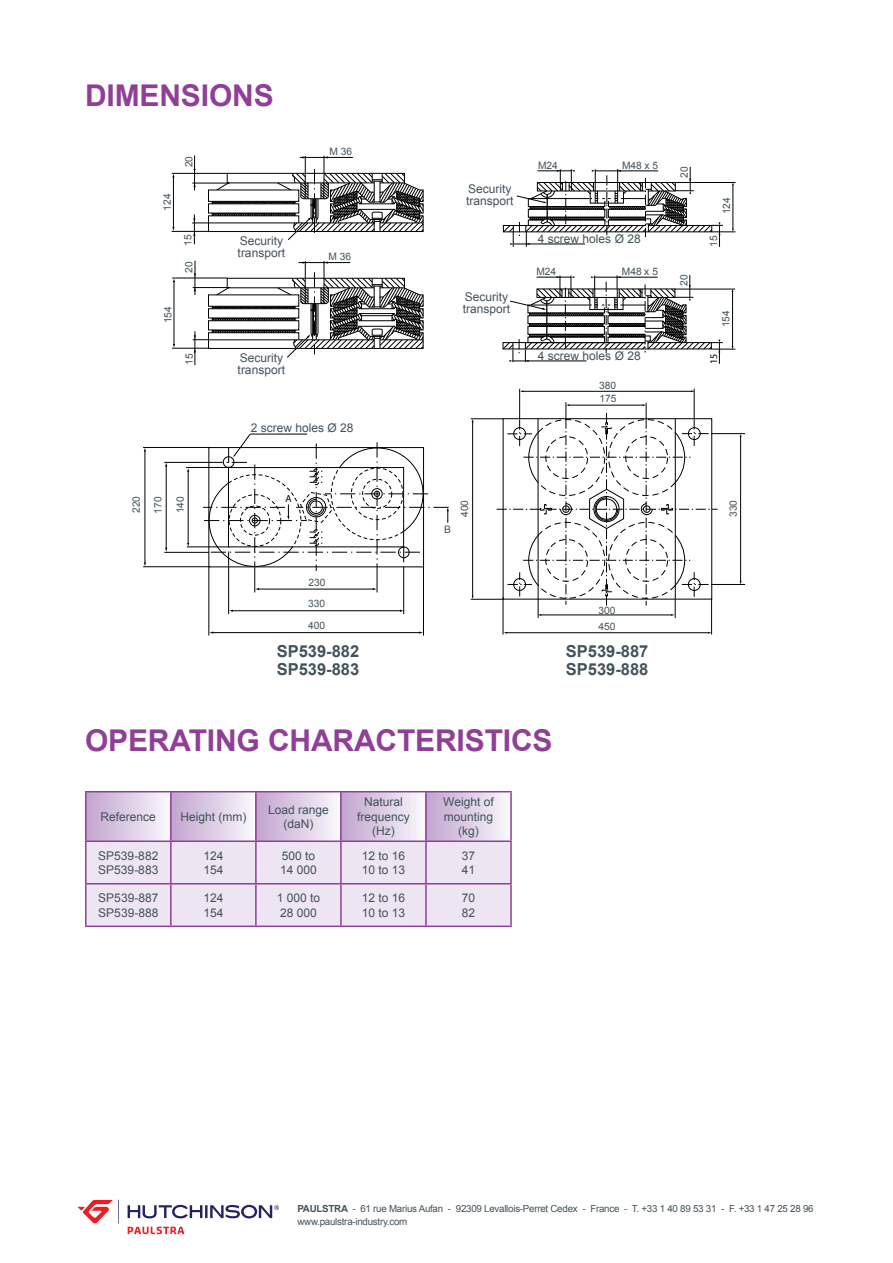
<style>
.page{position:relative;width:893px;height:1263px;background:#fff}
.page>*{position:absolute;margin:0;border:0;box-sizing:border-box;transform-origin:0 0}
.t1{font:700 30px "Arial";letter-spacing:-.005em;color:#903f98}
.t2{font:700 16.5px/18px "Arial";color:#43525a}
.t3{font:12px/14.4px "Arial";color:#43525a}
.t4{font:10.2px/13.6px "Arial";color:#43525a}
.t5{font:300 10.2px "Rockwell";color:#000}
.t6{font:9.75px/13.5px "Arial";letter-spacing:-.025em;color:#43525a}
.s1{font-weight:700}
</style>
<div class="page">
<svg style="left:128px;top:1226px;width:56px;height:8px"></svg>
<svg style="left:128px;top:1205px;width:151px;height:13px"></svg>
<svg style="left:78px;top:1200px;width:41px;height:24px"></svg>
<hr style="left:711px;top:584px;width:34px;height:1px;background:#000">
<hr style="left:712px;top:433px;width:33px;height:1px;background:#000">
<hr style="left:740px;top:436px;width:1px;height:146px;background:#000">
<svg style="left:497px;top:389px;width:220px;height:229px"></svg>
<hr style="left:503px;top:597px;width:1px;height:37px;background:#000">
<hr style="left:711px;top:599px;width:1px;height:35px;background:#000">
<hr style="left:506px;top:632px;width:203px;height:1px;background:#000">
<hr style="left:471px;top:418px;width:32px;height:1px;background:#000">
<hr style="left:471px;top:599px;width:32px;height:1px;background:#000">
<hr style="left:472px;top:421px;width:1px;height:175px;background:#000">
<svg style="left:502px;top:167px;width:233px;height:80px"></svg>
<svg style="left:502px;top:275px;width:233px;height:89px"></svg>
<hr style="left:164px;top:552px;width:45px;height:1px;background:#000">
<hr style="left:164px;top:462px;width:45px;height:1px;background:#000">
<hr style="left:403px;top:567px;width:1px;height:47px;background:#000">
<hr style="left:166px;top:466px;width:1px;height:83px;background:#000">
<hr style="left:186px;top:467px;width:43px;height:1px;background:#000">
<hr style="left:187px;top:547px;width:42px;height:1px;background:#000">
<hr style="left:188px;top:471px;width:1px;height:73px;background:#000">
<hr style="left:228px;top:567px;width:1px;height:47px;background:#000">
<hr style="left:232px;top:610px;width:169px;height:1px;background:#000">
<hr style="left:209px;top:566px;width:1px;height:70px;background:#000">
<hr style="left:423px;top:566px;width:1px;height:70px;background:#000">
<hr style="left:212px;top:632px;width:208px;height:1px;background:#000">
<hr style="left:143px;top:447px;width:67px;height:1px;background:#000">
<hr style="left:143px;top:566px;width:67px;height:1px;background:#000">
<hr style="left:145px;top:451px;width:1px;height:112px;background:#000">
<hr style="left:172px;top:348px;width:38px;height:1px;background:#000">
<hr style="left:172px;top:278px;width:55px;height:1px;background:#000">
<hr style="left:195px;top:331px;width:1px;height:34px;background:#000">
<hr style="left:174px;top:281px;width:1px;height:64px;background:#000">
<hr style="left:172px;top:231px;width:37px;height:1px;background:#000">
<hr style="left:172px;top:173px;width:55px;height:1px;background:#000">
<hr style="left:194px;top:214px;width:1px;height:30px;background:#000">
<hr style="left:194px;top:155px;width:1px;height:35px;background:#000">
<hr style="left:173px;top:177px;width:1px;height:51px;background:#000">
<svg style="left:193px;top:261px;width:231px;height:97px"></svg>
<svg style="left:192px;top:156px;width:232px;height:84px"></svg>
<svg style="left:203px;top:433px;width:246px;height:159px"></svg>
<div style="left:86px;top:792px;width:85px;height:49px;background:linear-gradient(to right,#c1a4ce,#faf9fc)"></div>
<div style="left:171px;top:792px;width:85px;height:49px;background:linear-gradient(to right,#c1a4ce,#faf9fc)"></div>
<div style="left:256px;top:792px;width:85px;height:49px;background:linear-gradient(to right,#c1a4ce,#faf9fc)"></div>
<div style="left:341px;top:792px;width:85px;height:49px;background:linear-gradient(to right,#c1a4ce,#faf9fc)"></div>
<div style="left:426px;top:792px;width:85px;height:49px;background:linear-gradient(to right,#c1a4ce,#faf9fc)"></div>
<div style="left:87px;top:842px;width:423px;height:83px;background:#ede5f2"></div>
<hr style="left:85px;top:791px;width:86px;height:1px;background:#903f98">
<hr style="left:85px;top:792px;width:2px;height:48px;background:#903f98">
<hr style="left:171px;top:791px;width:85px;height:1px;background:#903f98">
<hr style="left:170px;top:792px;width:2px;height:48px;background:#903f98">
<hr style="left:256px;top:791px;width:85px;height:1px;background:#903f98">
<hr style="left:255px;top:792px;width:2px;height:48px;background:#903f98">
<hr style="left:341px;top:791px;width:85px;height:1px;background:#903f98">
<hr style="left:340px;top:792px;width:2px;height:48px;background:#903f98">
<hr style="left:426px;top:791px;width:86px;height:1px;background:#903f98">
<hr style="left:425px;top:792px;width:2px;height:48px;background:#903f98">
<hr style="left:510px;top:792px;width:2px;height:48px;background:#903f98">
<hr style="left:85px;top:840px;width:86px;height:2px;background:#903f98">
<hr style="left:85px;top:842px;width:2px;height:41px;background:#903f98">
<hr style="left:171px;top:840px;width:85px;height:2px;background:#903f98">
<hr style="left:170px;top:842px;width:2px;height:41px;background:#903f98">
<hr style="left:256px;top:840px;width:85px;height:2px;background:#903f98">
<hr style="left:255px;top:842px;width:2px;height:41px;background:#903f98">
<hr style="left:341px;top:840px;width:85px;height:2px;background:#903f98">
<hr style="left:340px;top:842px;width:2px;height:41px;background:#903f98">
<hr style="left:426px;top:840px;width:86px;height:2px;background:#903f98">
<hr style="left:425px;top:842px;width:2px;height:41px;background:#903f98">
<hr style="left:510px;top:842px;width:2px;height:41px;background:#903f98">
<hr style="left:85px;top:883px;width:86px;height:1px;background:#903f98">
<hr style="left:85px;top:884px;width:2px;height:41px;background:#903f98">
<hr style="left:171px;top:883px;width:85px;height:1px;background:#903f98">
<hr style="left:170px;top:884px;width:2px;height:41px;background:#903f98">
<hr style="left:256px;top:883px;width:85px;height:1px;background:#903f98">
<hr style="left:255px;top:884px;width:2px;height:41px;background:#903f98">
<hr style="left:341px;top:883px;width:85px;height:1px;background:#903f98">
<hr style="left:340px;top:884px;width:2px;height:41px;background:#903f98">
<hr style="left:426px;top:883px;width:86px;height:1px;background:#903f98">
<hr style="left:425px;top:884px;width:2px;height:41px;background:#903f98">
<hr style="left:510px;top:884px;width:2px;height:41px;background:#903f98">
<hr style="left:85px;top:925px;width:86px;height:2px;background:#903f98">
<hr style="left:171px;top:925px;width:85px;height:2px;background:#903f98">
<hr style="left:256px;top:925px;width:85px;height:2px;background:#903f98">
<hr style="left:341px;top:925px;width:85px;height:2px;background:#903f98">
<hr style="left:426px;top:925px;width:86px;height:2px;background:#903f98">
<h1 class="t1" style="left:85px;top:76px;width:190px">DIMENSIONS</h1>
<p class="t4" style="left:160px;top:211px;width:19px;rotate:-90deg">124</p>
<p class="t4" style="left:182px;top:167px;width:13px;rotate:-90deg">20</p>
<p class="t4" style="left:181px;top:246px;width:13px;rotate:-90deg">15</p>
<p class="t4" style="left:182px;top:273px;width:13px;rotate:-90deg">20</p>
<p class="t4" style="left:161px;top:323px;width:19px;rotate:-90deg">154</p>
<p class="t4" style="left:183px;top:364px;width:13px;rotate:-90deg">15</p>
<p class="t3" style="left:238px;top:235px;width:49px;line-height:12px">Security transport</p>
<p class="t3" style="left:238px;top:352px;width:49px;line-height:12px">Security transport</p>
<p class="t4" style="left:330px;top:145px;width:24px">M 36</p>
<p class="t4" style="left:329px;top:250px;width:24px">M 36</p>
<p class="t3" style="left:251px;top:421px;width:104px">2 screw holes Ø 28</p>
<p class="t3" style="left:466px;top:183px;width:49px;line-height:12px">Security transport</p>
<p class="t3" style="left:463px;top:291px;width:49px;line-height:12px">Security transport</p>
<p class="t4" style="left:538px;top:159px;width:21px">M24</p>
<p class="t4" style="left:622px;top:159px;width:38px">M48 x 5</p>
<p class="t3" style="left:538px;top:232px;width:104px">4 screw holes Ø 28</p>
<p class="t4" style="left:536px;top:265px;width:21px">M24</p>
<p class="t4" style="left:622px;top:265px;width:38px">M48 x 5</p>
<p class="t3" style="left:538px;top:349px;width:104px">4 screw holes Ø 28</p>
<p class="t4" style="left:599px;top:378px;width:19px">380<br>175</p>
<p class="t4" style="left:677px;top:178px;width:13px;rotate:-90deg">20</p>
<p class="t4" style="left:677px;top:286px;width:13px;rotate:-90deg">20</p>
<p class="t4" style="left:720px;top:214px;width:19px;rotate:-90deg">124</p>
<p class="t4" style="left:707px;top:247px;width:13px;rotate:-90deg">15</p>
<p class="t4" style="left:719px;top:327px;width:19px;rotate:-90deg">154</p>
<p class="t5" style="left:707px;top:364px;width:12px;rotate:-90deg">15</p>
<p class="t5" style="left:286px;top:492px;width:8px">A</p>
<p class="t4" style="left:126px;top:514px;width:19px;line-height:21.5px;rotate:-90deg">220<br>170</p>
<p class="t4" style="left:458px;top:517px;width:19px;rotate:-90deg">400</p>
<p class="t4" style="left:174px;top:513px;width:19px;rotate:-90deg">140</p>
<p class="t4" style="left:308px;top:572px;width:19px;line-height:20.9px">230<br>330</p>
<p class="t4" style="left:308px;top:619px;width:19px">400</p>
<p class="t4" style="left:444px;top:523px;width:8px">B</p>
<p class="t4" style="left:598px;top:602px;width:19px;line-height:15.9px">300<br>450</p>
<h2 class="t2" style="left:277px;top:642px;width:84px">SP539-882<br>SP539-883</h2>
<h2 class="t2" style="left:566px;top:642px;width:84px">SP539-887<br>SP539-888</h2>
<h1 class="t1" style="left:85px;top:721px;width:469px">OPERATING CHARACTERISTICS</h1>
<p class="t3" style="left:101px;top:809px;width:57px">Reference</p>
<p class="t3" style="left:180px;top:809px;width:67px">Height (mm)</p>
<p class="t3" style="left:268px;top:802px;width:62px;text-align:center">Load range (daN)</p>
<p class="t3" style="left:357px;top:795px;width:54px;text-align:center">Natural frequency (Hz)</p>
<p class="t3" style="left:443px;top:795px;width:52px;text-align:center">Weight of mounting (kg)</p>
<p class="t3" style="left:98px;top:848px;width:62px">SP539-882<br>SP539-883</p>
<p class="t3" style="left:203px;top:848px;width:22px">124<br>154</p>
<p class="t3" style="left:280px;top:848px;width:38px">500 to<br>14 000</p>
<p class="t3" style="left:362px;top:848px;width:45px">12 to 16<br>10 to 13</p>
<p class="t3" style="left:462px;top:848px;width:15px">37<br>41</p>
<p class="t3" style="left:98px;top:891px;width:62px">SP539-887<br>SP539-888</p>
<p class="t3" style="left:203px;top:891px;width:22px">124<br>154</p>
<p class="t3" style="left:277px;top:891px;width:45px">1 000 to<br>28 000</p>
<p class="t3" style="left:362px;top:891px;width:45px">12 to 16<br>10 to 13</p>
<p class="t3" style="left:462px;top:891px;width:15px">70<br>82</p>
<p class="t4" style="left:726px;top:517px;width:19px;rotate:-90deg">330</p>
<p class="t6" style="left:297px;top:1202px;width:518px"><span class="s1">PAULSTRA</span> - 61 rue Marius Aufan - 92309 Levallois-Perret Cedex - France - T. +33 1 40 89 53 31 - F. +33 1 47 25 28 96 www.paulstra-industry.com</p>
</div>
